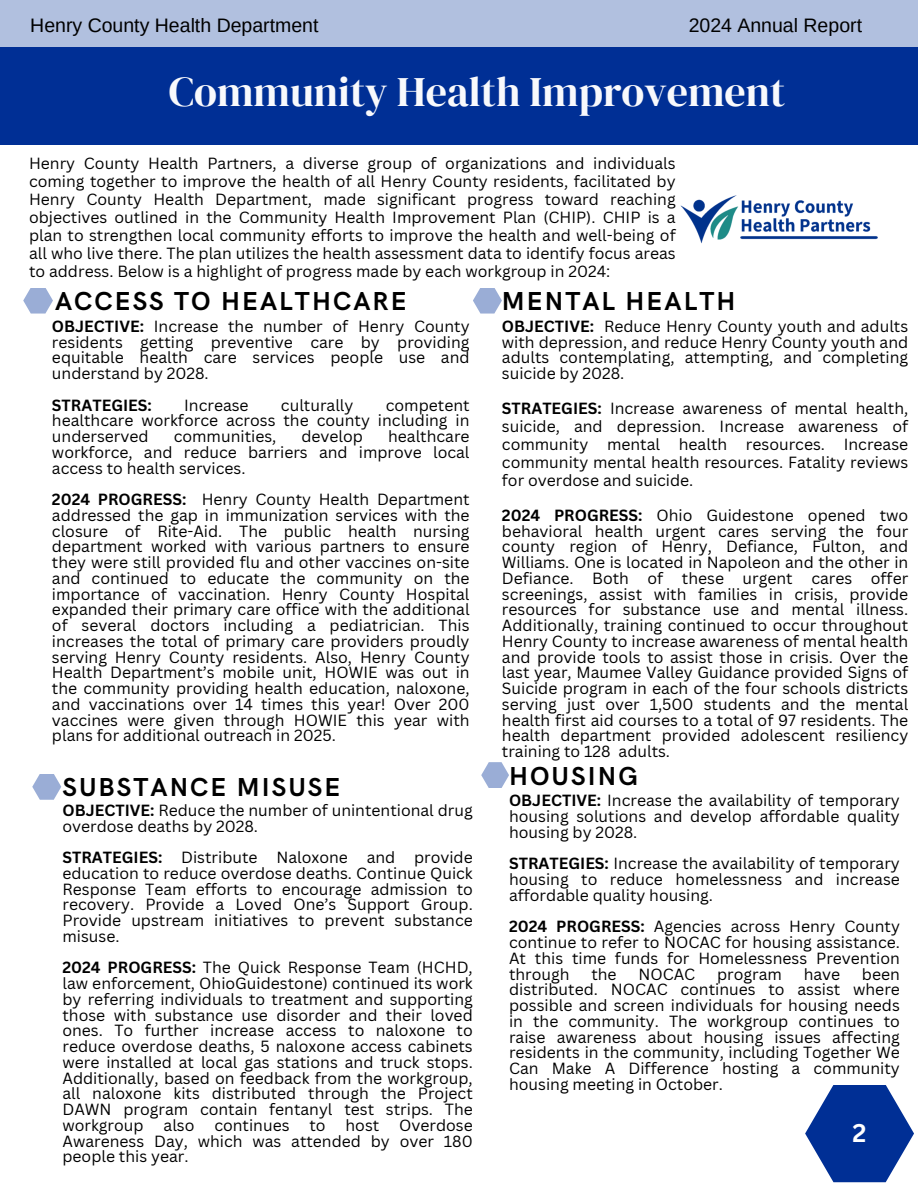
<style>
.page{position:relative;width:918px;height:1188px;background:#fff}
.page>*{position:absolute;margin:0;border:0;box-sizing:border-box;transform-origin:0 0}
.t1{font:42px "DM Serif Display";color:#f8f9fc}
.t2{font:700 26.1px "HK Grotesk";letter-spacing:.08em;color:#000}
.t3{font:700 24.9px "Canva Sans";color:#fff}
.t4{font:19.5px "Arimo";color:#000}
.t5{font:15.75px/15.8px "Canva Sans";color:#000;text-align:justify}
.t6{font:700 15.75px "Canva Sans";color:#000}
.s1{font-weight:700}
</style>
<div class="page">
<svg style="left:805px;top:1085px;width:109px;height:97px"></svg>
<div style="left:0;top:0;width:918px;height:48px;background:#b1c0df"></div>
<div style="left:0;top:48px;width:918px;height:97px;background:#002f95"></div>
<img style="left:680px;top:195px;width:198px;height:49px">
<svg style="left:32px;top:774px;width:29px;height:26px"></svg>
<svg style="left:473px;top:288px;width:29px;height:26px"></svg>
<svg style="left:23px;top:288px;width:30px;height:26px"></svg>
<svg style="left:481px;top:762px;width:28px;height:26px"></svg>
<h3 class="t4" style="left:30px;top:14px;width:290px">Henry County Health Department</h3>
<h1 class="t4" style="left:689px;top:14px;width:175px">2024 Annual Report</h1>
<p class="t1" style="left:169px;top:63px;width:618px">Community Health Improvement</p>
<p class="t5" style="left:29px;top:154px;width:648px;line-height:18px">Henry County Health Partners, a diverse group of organizations and individuals coming together to improve the health of all Henry County residents, facilitated by Henry County Health Department, made significant progress toward reaching objectives outlined in the Community Health Improvement Plan (CHIP). CHIP is a plan to strengthen local community efforts to improve the health and well-being of all who live there. The plan utilizes the health assessment data to identify focus areas to address. Below is a highlight of progress made by each workgroup in 2024:</p>
<h2 class="t2" style="left:55px;top:287px;width:353px">ACCESS TO HEALTHCARE</h2>
<p class="t2" style="left:502px;top:287px;width:235px">MENTAL HEALTH</p>
<p class="t5" style="left:52px;top:318px;width:419px"><span class="s1">OBJECTIVE:</span> Increase the number of Henry County residents getting preventive care by providing equitable health care services people use and understand by 2028.</p>
<p class="t6" style="left:52px;top:394px;width:101px">STRATEGIES:</p>
<p class="t5" style="left:184px;top:397px;width:66px">Increase</p>
<p class="t5" style="left:281px;top:397px;width:74px">culturally</p>
<h2 class="t5" style="left:502px;top:318px;width:408px"><span class="s1">OBJECTIVE:</span> Reduce Henry County youth and adults with depression, and reduce Henry County youth and adults contemplating, attempting, and completing suicide by 2028.</h2>
<p class="t5" style="left:502px;top:399px;width:408px;line-height:18px"><span class="s1">STRATEGIES:</span> Increase awareness of mental health, suicide, and depression. Increase awareness of community mental health resources. Increase community mental health resources. Fatality reviews for overdose and suicide.</p>
<p class="t5" style="left:502px;top:507px;width:408px"><span class="s1">2024 PROGRESS:</span> Ohio Guidestone opened two behavioral health urgent cares serving the four county region of Henry, Defiance, Fulton, and Williams. One is located in Napoleon and the other in Defiance. Both of these urgent cares offer screenings, assist with families in crisis, provide resources for substance use and mental illness.<br>Additionally, training continued to occur throughout Henry County to increase awareness of mental health and provide tools to assist those in crisis. Over the last year, Maumee Valley Guidance provided Signs of Suicide program in each of the four schools districts serving just over 1,500 students and the mental health first aid courses to a total of 97 residents. The health department provided adolescent resiliency training to 128 adults.</p>
<p class="t5" style="left:52px;top:397px;width:419px;text-indent:334px">competent healthcare workforce across the county including in underserved</p>
<p class="t5" style="left:52px;top:428px;width:419px;text-indent:336px">healthcare workforce, and reduce barriers and improve local access to health services.</p>
<p class="t5" style="left:52px;top:491px;width:419px"><span class="s1">2024 PROGRESS:</span> Henry County Health Department addressed the gap in immunization services with the closure of Rite-Aid. The public health nursing department worked with various partners to ensure they were still provided flu and other vaccines on-site and continued to educate the community on the importance of vaccination. Henry County Hospital expanded their primary care office with the additional of several doctors including a pediatrician. This increases the total of primary care providers proudly serving Henry County residents. Also, Henry County Health Department’s mobile unit, HOWIE was out in the community providing health education, naloxone, and vaccinations over 14 times this year! Over 200 vaccines were given through HOWIE this year with</p>
<h2 class="t5" style="left:52px;top:727px;width:285px">plans for additional outreach in 2025.</h2>
<p class="t5" style="left:174px;top:428px;width:104px">communities,</p>
<p class="t5" style="left:301px;top:428px;width:63px">develop</p>
<p class="t2" style="left:62px;top:772px;width:279px">SUBSTANCE MISUSE</p>
<h2 class="t5" style="left:62px;top:802px;width:412px"><span class="s1">OBJECTIVE:</span> Reduce the number of unintentional drug overdose deaths by 2028.</h2>
<p class="t5" style="left:62px;top:849px;width:412px"><span class="s1">STRATEGIES:</span> Distribute Naloxone and provide education to reduce overdose deaths. Continue Quick Response Team efforts to encourage admission to recovery. Provide a Loved One’s Support Group.<br>Provide upstream initiatives to prevent substance misuse.</p>
<p class="t5" style="left:62px;top:959px;width:412px"><span class="s1">2024 PROGRESS:</span> The Quick Response Team (HCHD, law enforcement, OhioGuidestone) continued its work by referring individuals to treatment and supporting those with substance use disorder and their loved ones. To further increase access to naloxone to reduce overdose deaths, 5 naloxone access cabinets were installed at local gas stations and truck stops.<br>Additionally, based on feedback from the workgroup, all naloxone kits distributed through the Project DAWN program contain fentanyl test strips. The workgroup</p>
<p class="t5" style="left:62px;top:1117px;width:412px;text-indent:337px">Overdose Awareness Day, which was attended by over 180 people this year.</p>
<p class="t5" style="left:164px;top:1117px;width:32px">also</p>
<p class="t5" style="left:214px;top:1117px;width:77px">continues</p>
<p class="t5" style="left:309px;top:1117px;width:18px">to</p>
<p class="t5" style="left:346px;top:1117px;width:35px">host</p>
<p class="t2" style="left:509px;top:761px;width:130px">HOUSING</p>
<p class="t5" style="left:509px;top:792px;width:392px"><span class="s1">OBJECTIVE:</span> Increase the availability of temporary housing solutions and develop affordable quality housing by 2028.</p>
<p class="t5" style="left:509px;top:855px;width:392px"><span class="s1">STRATEGIES:</span> Increase the availability of temporary housing to reduce homelessness and increase affordable quality housing.</p>
<p class="t5" style="left:509px;top:918px;width:392px"><span class="s1">2024 PROGRESS:</span> Agencies across Henry County continue to refer to NOCAC for housing assistance.<br>At this time funds for Homelessness Prevention through</p>
<p class="t5" style="left:509px;top:966px;width:392px;text-indent:353px">been distributed. NOCAC continues to assist where possible and screen individuals for housing needs in the community. The workgroup continues to raise awareness about housing issues affecting residents in the community, including Together We Can Make A Difference hosting a community housing meeting in October.</p>
<p class="t5" style="left:591px;top:966px;width:27px">the</p>
<p class="t5" style="left:638px;top:966px;width:58px">NOCAC</p>
<p class="t5" style="left:717px;top:966px;width:66px">program</p>
<p class="t5" style="left:804px;top:966px;width:38px">have</p>
<h3 class="t3" style="left:853px;top:1116px;width:15px">2</h3>
</div>
